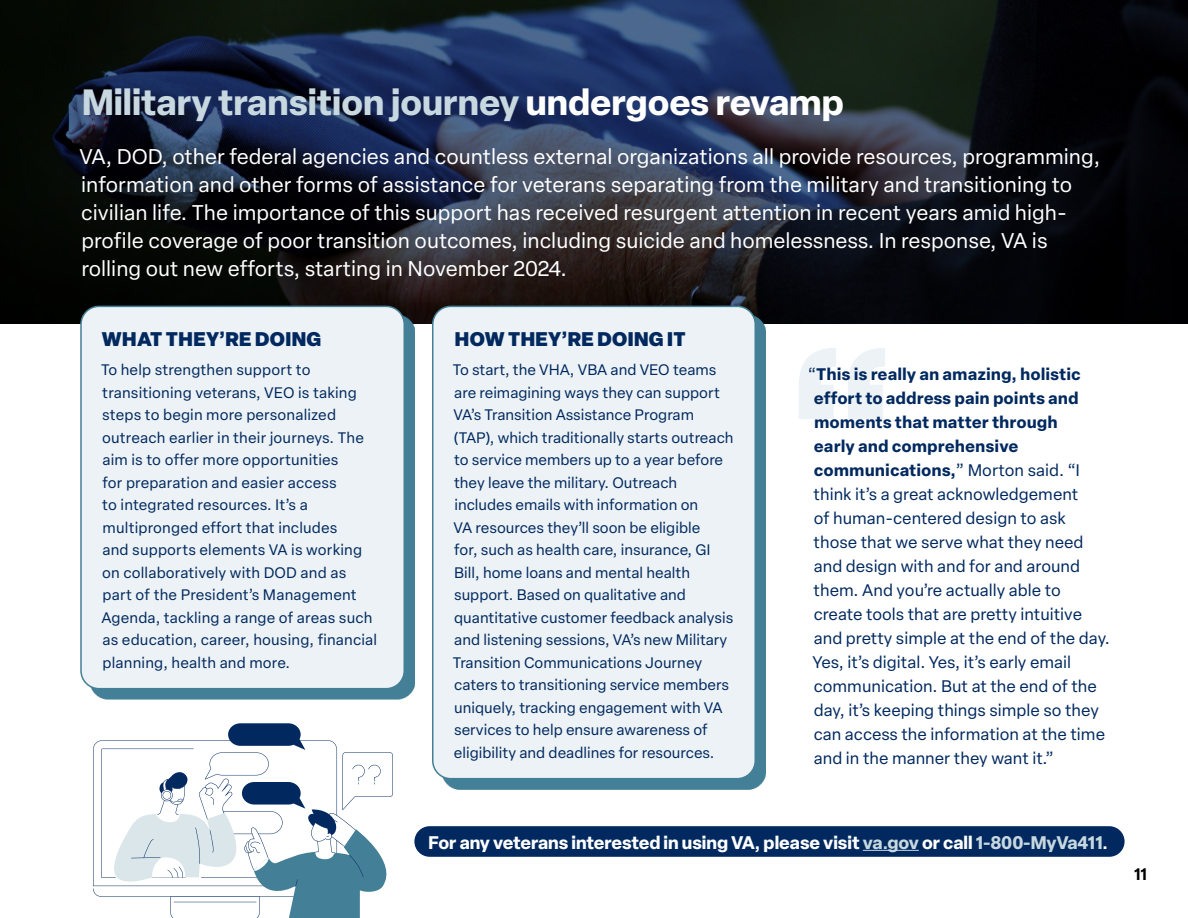
<style>
.page{position:relative;width:1188px;height:918px;background:#fff}
.page>*{position:absolute;margin:0;border:0;box-sizing:border-box;transform-origin:0 0}
.t1{font:900 204.75px "Elza";color:#ecf2f5}
.t2{font:700 36px "Elza";color:#c7d8e0}
.t3{font:21px/28.2px "Elza Text";color:#fff}
.t4{font:900 19.5px "Elza";letter-spacing:.02em;color:#01295f}
.t5{font:700 18px "Elza";color:#fff}
.t6{font:16.5px/24px "Elza Text";color:#01295f}
.t7{font:600 16.5px "Elza";color:#000}
.t8{font:15px/22.5px "Elza Text";color:#01295f}
.s1{color:#fff}
.s2{font-weight:700}
.s3{color:#c7d8e0}
</style>
<div class="page">
<svg style="left:0;top:0;width:1188px;height:324px;background:#151c29"></svg>
<div style="left:90px;top:315px;width:325px;height:384px;background:#437f97"></div>
<div style="left:81px;top:306px;width:323px;height:383px;background:#ecf2f5;border-radius:18px"></div>
<div style="left:80px;top:306px;width:325px;height:383px;border:2px solid #437f97;border-radius:18px"></div>
<div style="left:441px;top:315px;width:325px;height:474px;background:#437f97"></div>
<div style="left:433px;top:306px;width:322px;height:473px;background:#ecf2f5;border-radius:18px"></div>
<div style="left:432px;top:306px;width:324px;height:473px;border:2px solid #437f97;border-radius:18px"></div>
<svg style="left:93px;top:723px;width:300px;height:195px"></svg>
<div style="left:414px;top:826px;width:711px;height:31px;background:#01295f;border-radius:15px"></div>
<hr style="left:863px;top:850px;width:56px;height:1px;background:#c7d8e0">
<h2 class="t2" style="left:82px;top:77px;width:763px">Military transition journey <span class="s1">undergoes revamp</span></h2>
<p class="t3" style="left:80px;top:141px;width:1022px">VA, DOD, other federal agencies and countless external organizations all provide resources, programming, information and other forms of assistance for veterans separating from the military and transitioning to civilian life. The importance of this support has received resurgent attention in recent years amid high&shy;profile coverage of poor transition outcomes, including suicide and homelessness. In response, VA is rolling out new efforts, starting in November 2024.</p>
<h3 class="t4" style="left:102px;top:325px;width:221px">WHAT THEY’RE DOING</h3>
<p class="t8" style="left:101px;top:358px;width:278px">To help strengthen support to transitioning veterans, VEO is taking steps to begin more personalized outreach earlier in their journeys. The aim is to offer more opportunities<br>for preparation and easier access<br>to integrated resources. It’s a multipronged effort that includes<br>and supports elements VA is working on collaboratively with DOD and as part of the President’s Management Agenda, tackling a range of areas such as education, career, housing, financial planning, health and more.</p>
<h3 class="t4" style="left:455px;top:325px;width:232px">HOW THEY’RE DOING IT</h3>
<p class="t8" style="left:453px;top:358px;width:282px">To start, the VHA, VBA and VEO teams are reimagining ways they can support VA’s Transition Assistance Program (TAP), which traditionally starts outreach to service members up to a year before they leave the military. Outreach includes emails with information on<br>VA resources they’ll soon be eligible<br>for, such as health care, insurance, GI Bill, home loans and mental health support. Based on qualitative and quantitative customer feedback analysis and listening sessions, VA’s new Military Transition Communications Journey caters to transitioning service members uniquely, tracking engagement with VA services to help ensure awareness of eligibility and deadlines for resources.</p>
<p class="t6" style="left:808px;top:361px;width:304px">“<span class="s2">This is really an amazing, holistic effort to address pain points and moments that matter through<br>early and comprehensive communications,</span>” Morton said. “I think it’s a great acknowledgement<br>of human-centered design to ask<br>those that we serve what they need and design with and for and around them. And you’re actually able to<br>create tools that are pretty intuitive<br>and pretty simple at the end of the day.<br>Yes, it’s digital. Yes, it’s early email communication. But at the end of the day, it’s keeping things simple so they can access the information at the time and in the manner they want it.”</p>
<h1 class="t1" style="left:780px;top:278px;width:122px">“</h1>
<p class="t5" style="left:429px;top:829px;width:681px">For any veterans interested in using VA, please visit <span class="s3">va.gov</span> or call <span class="s3">1-800-MyVa411</span>.</p>
<p class="t7" style="left:1134px;top:862px;width:15px">11</p>
</div>
